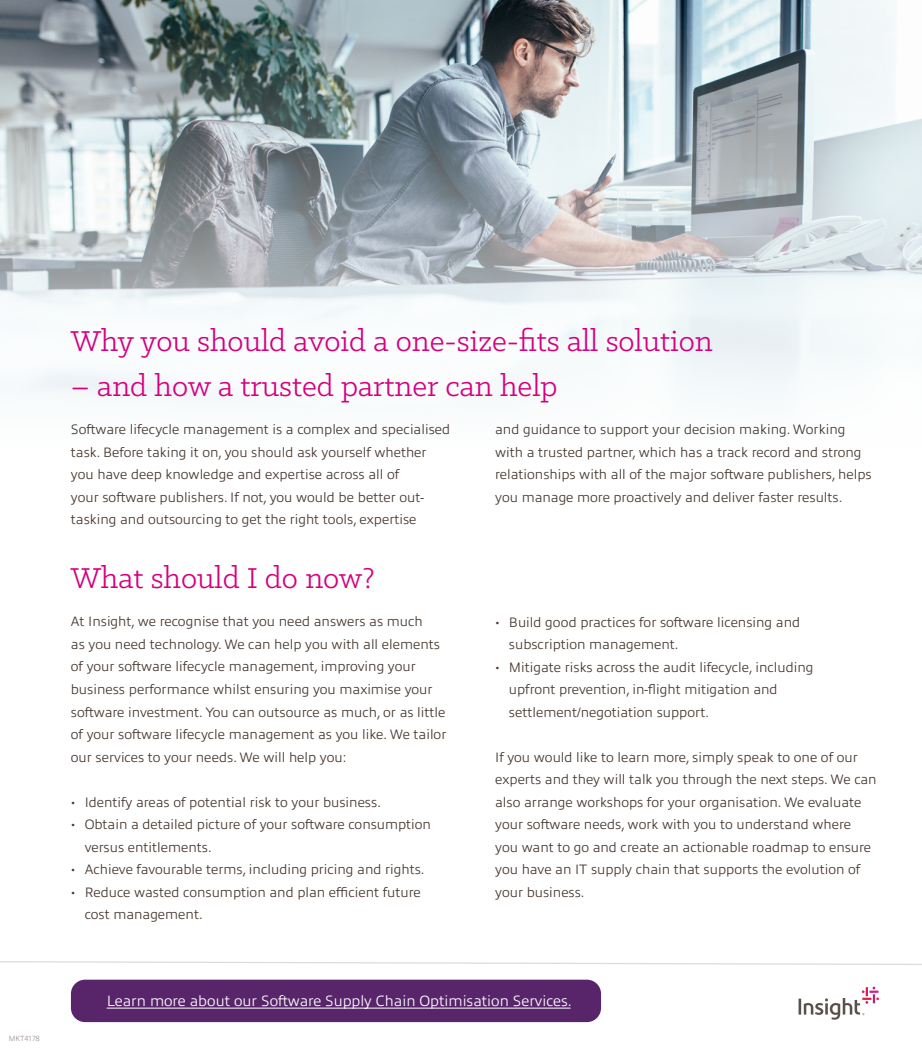
<style>
.page{position:relative;width:922px;height:1053px;background:#fff}
.page>*{position:absolute;margin:0;border:0;box-sizing:border-box;transform-origin:0 0}
.t1{font:32.5px "Klinic Slab";color:#d4007f}
.t2{font:300 15px "Allumi Pro";color:#fff}
.t3{font:300 13.75px/22.5px "Allumi Pro";color:#47382f}
.t4{font:200 7.5px "Allumi Pro";color:#887c77}
.s1{font-family:"Klinic Slab"}
</style>
<div class="page">
<img style="left:0;top:0;width:921px;height:398px">
<svg style="left:798px;top:986px;width:80px;height:33px"></svg>
<svg style="left:0;top:961px;width:921px;height:4px"></svg>
<div style="left:71px;top:979px;width:530px;height:43px;background:#58256b;border-radius:14px"></div>
<hr style="left:107px;top:1007px;width:463px;height:1px;background:#fff">
<p class="t4" style="left:9px;top:1032px;width:32px">MKT4178</p>
<h1 class="t1" style="left:71px;top:320px;width:643px">Why you should avoid a one-size-fits all solution</h1>
<h1 class="t1" style="left:71px;top:365px;width:488px">– and how a trusted partner can help</h1>
<p class="t3" style="left:71px;top:417px;width:381px">Software lifecycle management is a complex and specialised task. Before taking it on, you should ask yourself whether you have deep knowledge and expertise across all of<br>your software publishers. If not, you would be better out&shy;tasking and outsourcing to get the right tools, expertise</p>
<p class="t3" style="left:495px;top:417px;width:378px">and guidance to support your decision making. Working with a trusted partner, which has a track record and strong relationships with all of the major software publishers, helps you manage more proactively and deliver faster results.</p>
<h1 class="t1" style="left:71px;top:557px;width:305px">What should I do now?</h1>
<p class="t3" style="left:71px;top:609px;width:377px">At Insight, we recognise that you need answers as much<br>as you need technology. We can help you with all elements of your software lifecycle management, improving your business performance whilst ensuring you maximise your software investment. You can outsource as much, or as little of your software lifecycle management as you like. We tailor our services to your needs. We will help you:</p>
<p class="t3" style="left:71px;top:789px;width:311px"><span class="s1">•</span> Identify areas of potential risk to your business.</p>
<p class="t3" style="left:85px;top:812px;width:348px;text-indent:-14px"><span class="s1">•</span> Obtain a detailed picture of your software consumption versus entitlements.</p>
<p class="t3" style="left:71px;top:856px;width:355px"><span class="s1">•</span> Achieve favourable terms, including pricing and rights.</p>
<p class="t3" style="left:85px;top:879px;width:337px;text-indent:-14px"><span class="s1">•</span> Reduce wasted consumption and plan efficient future cost management.</p>
<p class="t3" style="left:509px;top:609px;width:292px;text-indent:-14px"><span class="s1">•</span> Build good practices for software licensing and subscription management.</p>
<p class="t3" style="left:509px;top:654px;width:306px;text-indent:-14px"><span class="s1">•</span> Mitigate risks across the audit lifecycle, including upfront prevention, in-flight mitigation and settlement/negotiation support.</p>
<p class="t3" style="left:495px;top:744px;width:383px">If you would like to learn more, simply speak to one of our experts and they will talk you through the next steps. We can also arrange workshops for your organisation. We evaluate your software needs, work with you to understand where you want to go and create an actionable roadmap to ensure you have an IT supply chain that supports the evolution of your business.</p>
<p class="t2" style="left:107px;top:989px;width:466px">Learn more about our Software Supply Chain Optimisation Services.</p>
</div>
